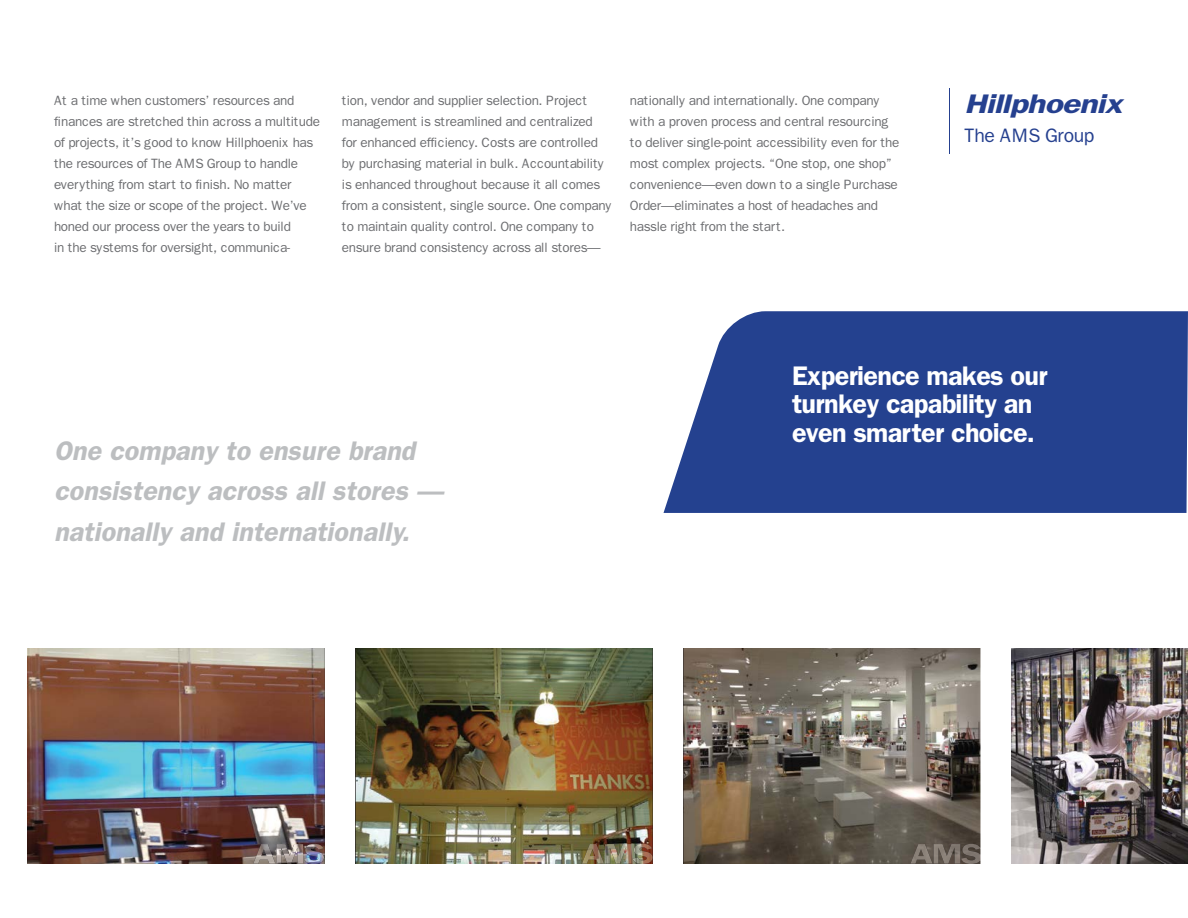
<style>
.page{position:relative;width:1188px;height:918px;background:#fff}
.page>*{position:absolute;margin:0;border:0;box-sizing:border-box;transform-origin:0 0}
.t1{font:italic 600 27px/40.5px "Franklin Gothic";color:#bcbec0}
.t2{font:600 27px/28.5px "Franklin Gothic";letter-spacing:-.025em;color:#fff}
.t3{font:italic 600 27px "Franklin Gothic";letter-spacing:-.025em;color:#25408f;scale:1.25 1}
.t4{font:19.5px "Franklin Gothic";letter-spacing:-.025em;color:#25408f}
.t5{font:13.5px/21px "Franklin Gothic";letter-spacing:-.025em;color:#6d6e71}
</style>
<div class="page">
<svg style="left:664px;top:311px;width:524px;height:202px;background:#324d96"></svg>
<hr style="left:949px;top:89px;width:1px;height:65px;background:#25408f">
<img style="left:27px;top:648px;width:298px;height:216px">
<img style="left:356px;top:648px;width:297px;height:216px">
<img style="left:683px;top:648px;width:297px;height:216px">
<img style="left:253px;top:844px;width:71px;height:20px">
<img style="left:582px;top:844px;width:71px;height:20px">
<svg style="left:980px;top:848px;width:1px;height:12px"></svg>
<img style="left:910px;top:844px;width:70px;height:20px">
<img style="left:1011px;top:648px;width:177px;height:216px">
<p class="t5" style="left:54px;top:90px;width:267px">At a time when customers’ resources and finances are stretched thin across a multitude of projects, it’s good to know Hillphoenix has the resources of The AMS Group to handle everything from start to finish. No matter what the size or scope of the project. We’ve honed our process over the years to build<br>in the systems for oversight, communica-</p>
<p class="t5" style="left:342px;top:90px;width:271px">tion, vendor and supplier selection. Project management is streamlined and centralized<br>for enhanced efficiency. Costs are controlled by purchasing material in bulk. Accountability is enhanced throughout because it all comes from a consistent, single source. One company to maintain quality control. One company to ensure brand consistency across all stores—</p>
<p class="t5" style="left:630px;top:90px;width:271px">nationally and internationally. One company with a proven process and central resourcing to deliver single-point accessibility even for the most complex projects. “One stop, one shop” convenience—even down to a single Purchase Order—eliminates a host of headaches and hassle right from the start.</p>
<h1 class="t3" style="left:964px;top:88px;width:128px">Hillphoenix</h1>
<h2 class="t4" style="left:964px;top:124px;width:132px">The AMS Group</h2>
<h1 class="t1" style="left:54px;top:430px;width:391px">One company to ensure brand consistency across all stores — nationally and internationally.</h1>
<h1 class="t2" style="left:792px;top:361px;width:257px">Experience makes our turnkey capability an even smarter choice.</h1>
</div>
